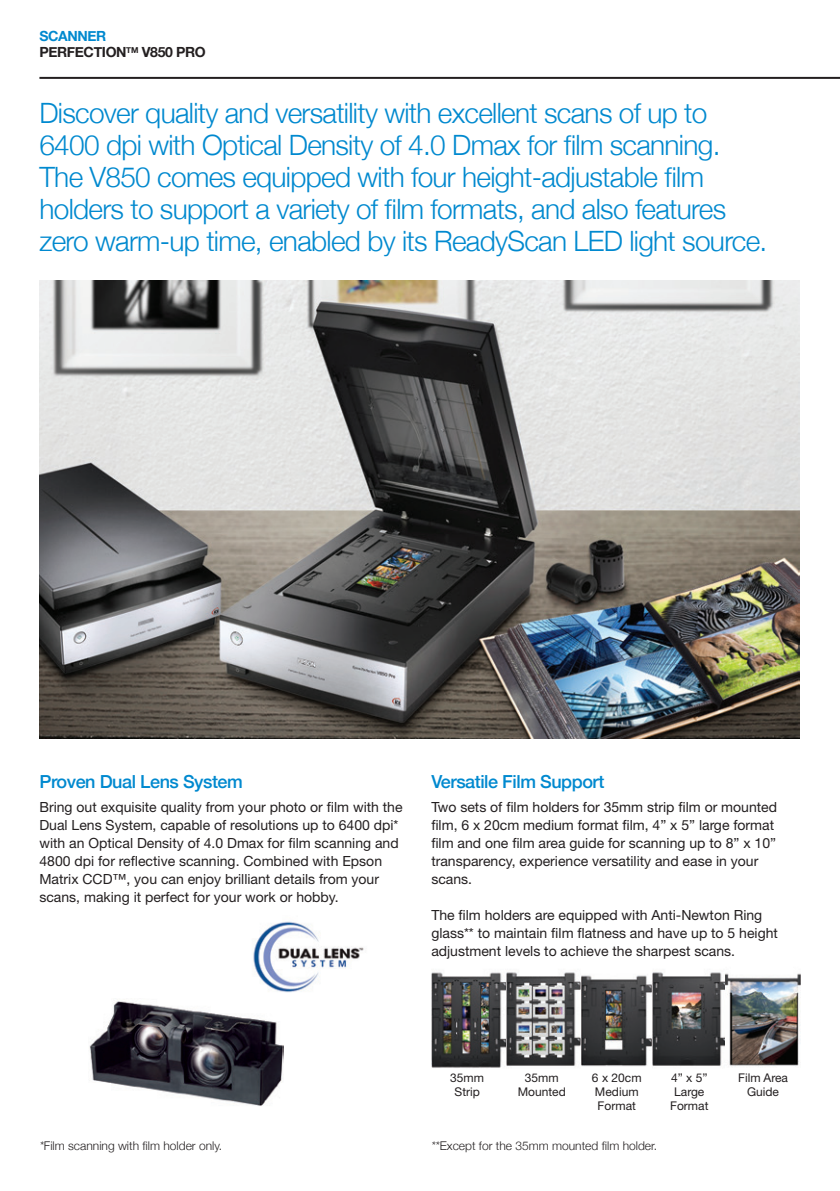
<style>
.page{position:relative;width:840px;height:1191px;background:#fff}
.page>*{position:absolute;margin:0;border:0;box-sizing:border-box;transform-origin:0 0}
.t1{font:300 28px/32px "Helvetica Neue";letter-spacing:-.025em;color:#0089cf}
.t2{font:500 18px "Helvetica Neue";letter-spacing:-.025em;color:#0089cf}
.t3{font:14px/18px "Helvetica Neue";color:#231f20}
.t4{font:700 14px/16px "Helvetica Neue";letter-spacing:-.025em;color:#231f20}
.t5{font:300 12px "Helvetica Neue";color:#231f20}
.t6{font:12px/14px "Helvetica Neue";color:#231f20;text-align:center}
.s1{color:#0089cf}
.s2{font-style:italic}
</style>
<div class="page">
<img style="left:39px;top:280px;width:760px;height:458px">
<hr style="left:39px;top:77px;width:800px;height:2px;background:#231f20">
<img style="left:89px;top:1001px;width:194px;height:105px">
<img style="left:253px;top:921px;width:111px;height:72px">
<img style="left:431px;top:972px;width:75px;height:96px">
<img style="left:506px;top:972px;width:74px;height:94px">
<img style="left:581px;top:975px;width:70px;height:91px">
<img style="left:652px;top:972px;width:73px;height:94px">
<img style="left:725px;top:973px;width:74px;height:93px">
<p class="t4" style="left:39px;top:29px;width:168px"><span class="s1">SCANNER<br></span>PERFECTION<sup>TM</sup> V850 PRO</p>
<p class="t1" style="left:39px;top:95px;width:729px">Discover quality and versatility with excellent scans of up to 6400 dpi with Optical Density of 4.0 Dmax for film scanning.<br>The V850 comes equipped with four height-adjustable film holders to support a variety of film formats, and also features zero warm-up time, enabled by its ReadyScan LED light source.</p>
<p class="t2" style="left:39px;top:767px;width:205px">Proven Dual Lens System</p>
<p class="t3" style="left:39px;top:797px;width:364px">Bring out exquisite quality from your photo or film with the Dual Lens System, capable of resolutions up to 6400 dpi* with an Optical Density of 4.0 Dmax for film scanning and 4800 dpi for reflective scanning. Combined with Epson Matrix CCD™, you can enjoy brilliant details from your scans, making it perfect for your work or hobby.</p>
<p class="t2" style="left:431px;top:767px;width:174px">Versatile Film Support</p>
<p class="t3" style="left:431px;top:797px;width:347px">Two sets of film holders for 35mm strip film or mounted film, 6 x 20cm medium format film, 4” x 5” large format film and one film area guide for scanning up to 8” x 10” transparency, experience versatility and ease in your scans.</p>
<p class="t3" style="left:431px;top:905px;width:348px">The film holders are equipped with Anti-Newton Ring glass** to maintain film flatness and have up to 5 height adjustment levels to achieve the sharpest scans.</p>
<p class="t6" style="left:450px;top:1070px;width:35px">35mm<br>Strip</p>
<p class="t6" style="left:517px;top:1070px;width:50px">35mm<br>Mounted</p>
<p class="t6" style="left:591px;top:1070px;width:51px;text-align:left">6 x 20cm<br>Medium<br>Format</p>
<p class="t6" style="left:669px;top:1070px;width:40px">4” x 5”<br>Large<br>Format</p>
<p class="t6" style="left:737px;top:1070px;width:51px">Film Area<br>Guide</p>
<p class="t5" style="left:40px;top:1136px;width:184px"><span class="s2">*</span>Film scanning with film holder only.</p>
<p class="t5" style="left:431px;top:1136px;width:227px"><span class="s2">**</span>Except for the 35mm mounted film holder.</p>
</div>
